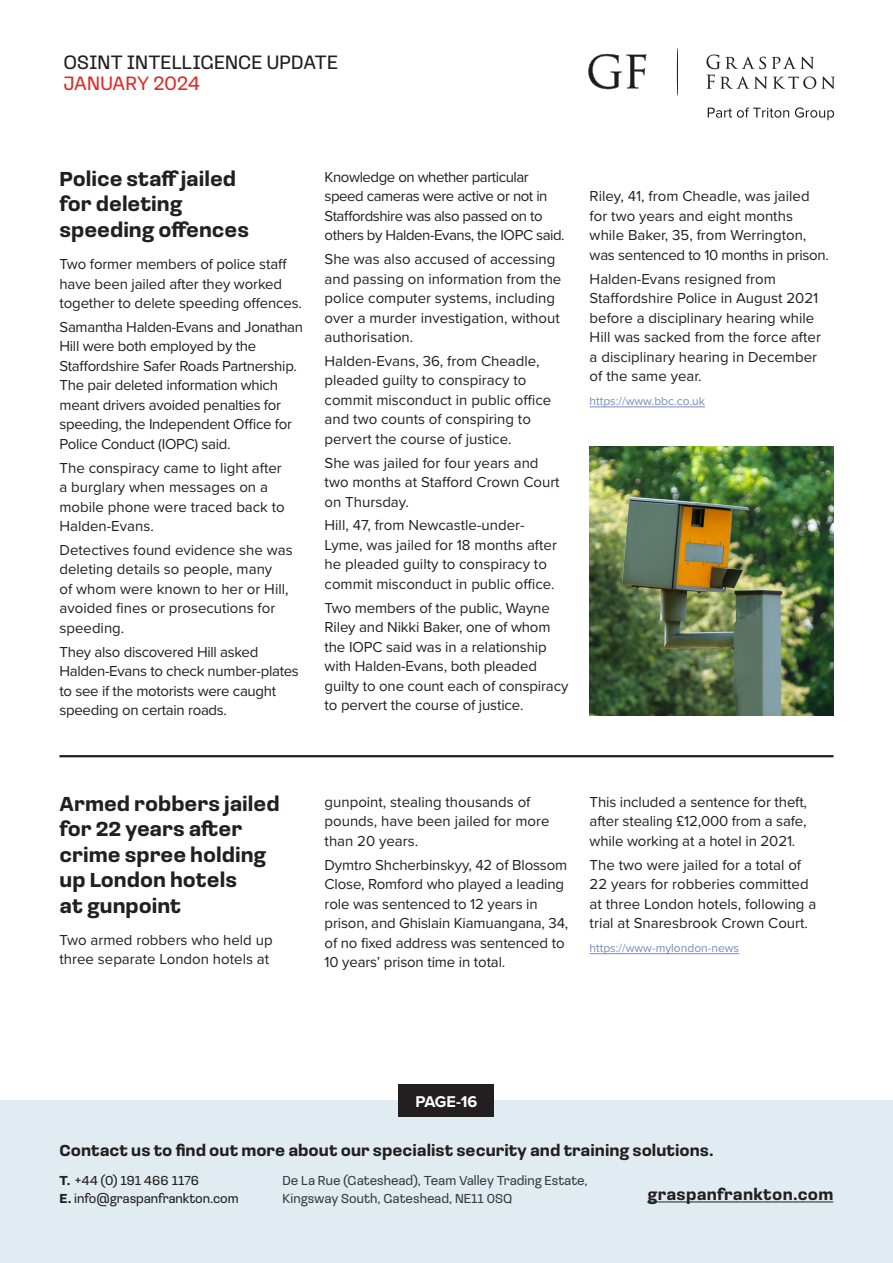
<style>
.page{position:relative;width:893px;height:1263px;background:#fff}
.page>*{position:absolute;margin:0;border:0;box-sizing:border-box;transform-origin:0 0}
.t1{font:700 21px/25.5px "Loos Normal";color:#231f20}
.t2{font:20.1px "Loos Normal";color:#231f20}
.t3{font:20.1px "Loos Normal";letter-spacing:.005em;color:#df2e2a}
.t4{font:700 16.5px "Loos Normal";color:#231f20}
.t5{font:700 16.5px "Loos Normal";letter-spacing:.02em;color:#231f20}
.t6{font:700 16.2px "Proxima Nova";letter-spacing:-.015em;color:#fff}
.t7{font:15px/19.5px "Proxima Nova";color:#231f20}
.t8{font:15px/19.5px "Proxima Nova";letter-spacing:-.02em;color:#231f20}
.t9{font:15px/19.5px "Proxima Nova";letter-spacing:-.03em;color:#231f20}
.t10{font:13.5px/18px "Loos Normal";color:#3e3e3f}
.t11{font:13.5px/18px "Loos Normal";color:#231f20}
.t12{font:12px "Proxima Nova";color:#738cbd}
.s1{font-weight:700}
</style>
<div class="page">
<div style="left:0;top:1100px;width:893px;height:163px;background:#e0ecf1"></div>
<svg style="left:708px;top:107px;width:81px;height:11px"></svg>
<svg style="left:795px;top:107px;width:39px;height:13px"></svg>
<svg style="left:706px;top:55px;width:129px;height:34px"></svg>
<svg style="left:588px;top:54px;width:58px;height:35px"></svg>
<svg style="left:677px;top:48px;width:1px;height:47px"></svg>
<hr style="left:647px;top:1201px;width:186px;height:1px;background:#231f20">
<div style="left:398px;top:1084px;width:96px;height:32px;background:#231f20"></div>
<hr style="left:590px;top:406px;width:115px;height:1px;background:#738cbd">
<img style="left:590px;top:446px;width:243px;height:269px">
<hr style="left:590px;top:953px;width:149px;height:1px;background:#738cbd">
<hr style="left:59px;top:755px;width:774px;height:2px;background:#231f20">
<h2 class="t2" style="left:63px;top:48px;width:276px">OSINT INTELLIGENCE UPDATE</h2>
<h2 class="t3" style="left:63px;top:69px;width:138px">JANUARY 2024</h2>
<p class="t1" style="left:60px;top:165px;width:191px">Police staff jailed for deleting speeding offences</p>
<p class="t7" style="left:60px;top:254px;width:244px">Two former members of police staff have been jailed after they worked together to delete speeding offences.</p>
<p class="t8" style="left:60px;top:316px;width:245px">Samantha Halden-Evans and Jonathan Hill were both employed by the Staffordshire Safer Roads Partnership.<br>The pair deleted information which meant drivers avoided penalties for speeding, the Independent Office for Police Conduct (IOPC) said.</p>
<p class="t7" style="left:60px;top:457px;width:227px">The conspiracy came to light after a burglary when messages on a mobile phone were traced back to<br>Halden-Evans.</p>
<p class="t7" style="left:60px;top:539px;width:235px">Detectives found evidence she was deleting details so people, many<br>of whom were known to her or Hill, avoided fines or prosecutions for speeding.</p>
<p class="t8" style="left:60px;top:641px;width:241px">They also discovered Hill asked<br>Halden-Evans to check number-plates to see if the motorists were caught speeding on certain roads.</p>
<p class="t9" style="left:325px;top:166px;width:242px">Knowledge on whether particular speed cameras were active or not in Staffordshire was also passed on to others by Halden-Evans, the IOPC said.</p>
<p class="t7" style="left:325px;top:249px;width:238px">She was also accused of accessing and passing on information from the police computer systems, including over a murder investigation, without authorisation.</p>
<p class="t7" style="left:325px;top:350px;width:228px">Halden-Evans, 36, from Cheadle, pleaded guilty to conspiracy to commit misconduct in public office and two counts of conspiring to pervert the course of justice.</p>
<p class="t7" style="left:325px;top:452px;width:237px">She was jailed for four years and two months at Stafford Crown Court on Thursday.</p>
<p class="t7" style="left:325px;top:515px;width:234px">Hill, 47, from Newcastle-under-Lyme, was jailed for 18 months after he pleaded guilty to conspiracy to commit misconduct in public office.</p>
<p class="t7" style="left:325px;top:597px;width:245px">Two members of the public, Wayne Riley and Nikki Baker, one of whom the IOPC said was in a relationship with Halden-Evans, both pleaded guilty to one count each of conspiracy to pervert the course of justice.</p>
<p class="t7" style="left:590px;top:186px;width:241px">Riley, 41, from Cheadle, was jailed for two years and eight months while Baker, 35, from Werrington, was sentenced to 10 months in prison.</p>
<p class="t7" style="left:590px;top:268px;width:233px">Halden-Evans resigned from<br>Staffordshire Police in August 2021 before a disciplinary hearing while<br>Hill was sacked from the force after a disciplinary hearing in December of the same year.</p>
<p class="t12" style="left:590px;top:392px;width:117px">https://www.bbc.co.uk</p>
<p class="t1" style="left:60px;top:789px;width:222px">Armed robbers jailed for 22 years after crime spree holding up London hotels<br>at gunpoint</p>
<p class="t7" style="left:60px;top:929px;width:215px">Two armed robbers who held up three separate London hotels at</p>
<p class="t7" style="left:325px;top:791px;width:226px">gunpoint, stealing thousands of pounds, have been jailed for more than 20 years.</p>
<p class="t7" style="left:325px;top:854px;width:245px">Dymtro Shcherbinskyy, 42 of Blossom Close, Romford who played a leading role was sentenced to 12 years in prison, and Ghislain Kiamuangana, 34, of no fixed address was sentenced to 10 years’ prison time in total.</p>
<p class="t7" style="left:590px;top:791px;width:219px;text-align:justify">This included a sentence for theft, after stealing £12,000 from a safe, while working at a hotel in 2021.</p>
<p class="t7" style="left:590px;top:854px;width:228px">The two were jailed for a total of 22 years for robberies committed at three London hotels, following a trial at Snaresbrook Crown Court.</p>
<p class="t12" style="left:590px;top:939px;width:151px">https://www-mylondon-news</p>
<p class="t6" style="left:415px;top:1089px;width:63px">PAGE-16</p>
<p class="t4" style="left:60px;top:1139px;width:656px">Contact us to find out more about our specialist security and training solutions.</p>
<p class="t11" style="left:60px;top:1171px;width:181px"><span class="s1">T.</span> +44 (0) 191 466 1176<br><span class="s1">E.</span> info@graspanfrankton.com</p>
<p class="t10" style="left:283px;top:1171px;width:307px">De La Rue (Gateshead), Team Valley Trading Estate,<br>Kingsway South, Gateshead, NE11 0SQ</p>
<p class="t5" style="left:647px;top:1183px;width:187px">graspanfrankton.com</p>
</div>
